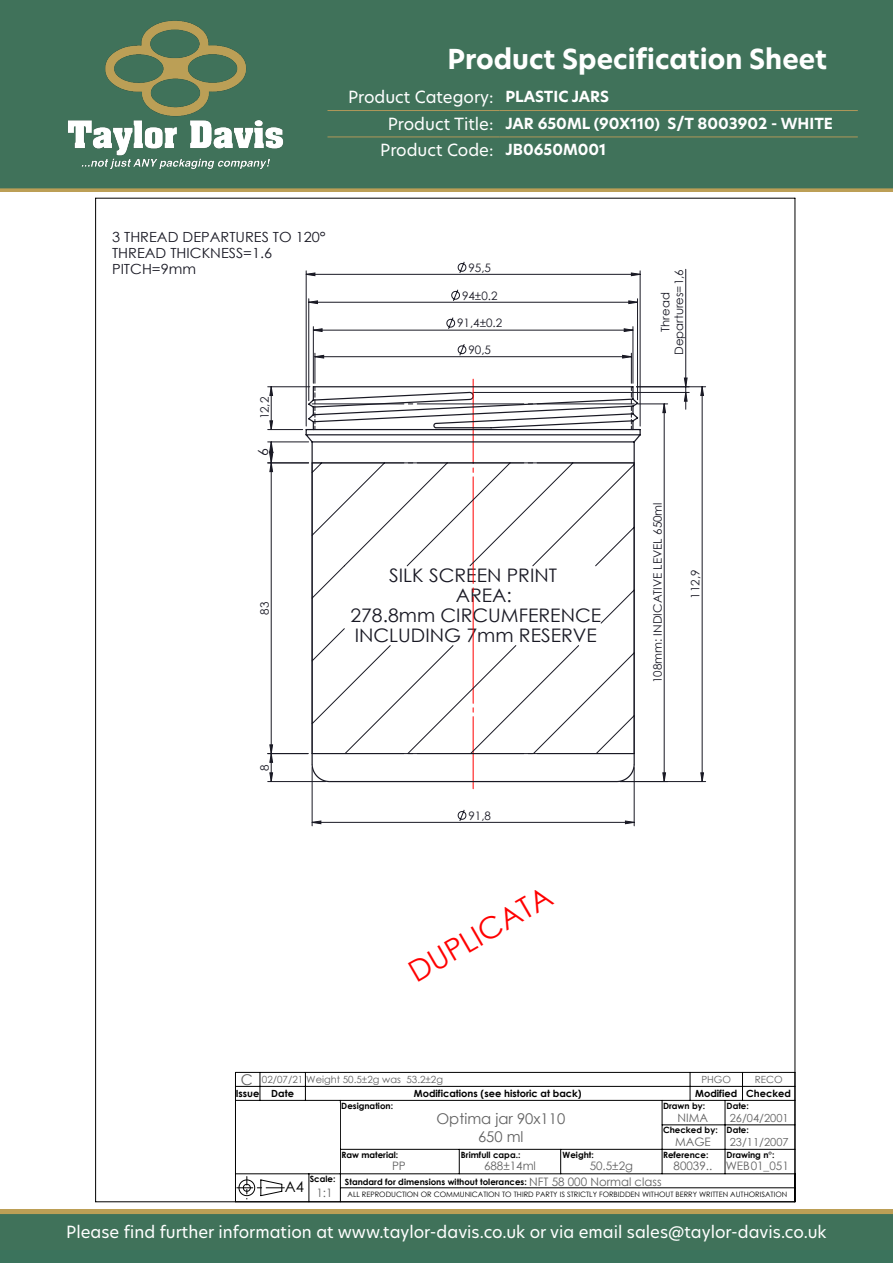
<style>
.page{position:relative;width:893px;height:1263px;background:#fff}
.page>*{position:absolute;margin:0;border:0;box-sizing:border-box;transform-origin:0 0}
.t1{font:29.55px "Century Gothic";color:#f00}
.t2{font:700 27px "New Hero";color:#fff}
.t3{font:18.6px "Century Gothic";color:#191924;scale:1.04 1}
.t4{font:16.5px "New Hero";color:#fff}
.t5{font:700 15px "New Hero";color:#fff}
.t6{font:14.85px "Century Gothic";color:#616161}
.t7{font:13.95px/16.2px "Century Gothic";color:#191924;scale:1.04 1}
.t8{font:13.95px "Century Gothic";color:#191924}
.t9{font:11.7px "Century Gothic";color:#191924}
.t10{font:11.7px "Century Gothic";color:#616161}
.t11{font:11.1px "Century Gothic";color:#616161}
.t12{font:700 9.9px/13.8px "Century Gothic";color:#000}
.t13{font:9.9px "Century Gothic";color:#616161}
.t14{font:700 8.7px "Century Gothic";color:#000}
.t15{font:7.35px "Century Gothic";color:#000}
.s1{font-weight:400;color:#616161}
</style>
<div class="page">
<div style="left:0;top:0;width:893px;height:192px;background:#40725a"></div>
<img style="left:0;top:1209px;width:893px;height:42px">
<img style="left:61px;top:16px;width:229px;height:159px">
<div style="left:0;top:1251px;width:893px;height:12px;background:#3b735c"></div>
<hr style="left:327px;top:110px;width:172px;height:1px;background:#b19859">
<hr style="left:499px;top:110px;width:359px;height:1px;background:#b19859">
<hr style="left:327px;top:137px;width:172px;height:1px;background:#b19859">
<hr style="left:499px;top:137px;width:359px;height:1px;background:#b19859">
<svg style="left:457px;top:261px;width:10px;height:11px"></svg>
<hr style="left:634px;top:767px;width:1px;height:59px;background:#191924">
<hr style="left:312px;top:767px;width:1px;height:59px;background:#191924">
<hr style="left:640px;top:271px;width:1px;height:155px;background:#191924">
<hr style="left:306px;top:271px;width:1px;height:155px;background:#191924">
<hr style="left:620px;top:781px;width:86px;height:1px;background:#191924">
<hr style="left:636px;top:386px;width:70px;height:1px;background:#191924">
<hr style="left:268px;top:429px;width:35px;height:1px;background:#191924">
<hr style="left:268px;top:386px;width:42px;height:1px;background:#191924">
<hr style="left:685px;top:269px;width:1px;height:118px;background:#191924">
<hr style="left:268px;top:753px;width:40px;height:1px;background:#191924">
<hr style="left:268px;top:781px;width:58px;height:1px;background:#191924">
<hr style="left:268px;top:463px;width:41px;height:1px;background:#191924">
<hr style="left:268px;top:442px;width:41px;height:1px;background:#191924">
<svg style="left:235px;top:1072px;width:561px;height:130px"></svg>
<hr style="left:95px;top:198px;width:1px;height:1004px;background:#000">
<hr style="left:96px;top:198px;width:699px;height:1px;background:#000">
<hr style="left:794px;top:198px;width:1px;height:1004px;background:#000">
<hr style="left:96px;top:1201px;width:699px;height:1px;background:#000">
<svg style="left:306px;top:273px;width:334px;height:551px"></svg>
<svg style="left:314px;top:343px;width:318px;height:16px"></svg>
<svg style="left:687px;top:387px;width:16px;height:394px"></svg>
<svg style="left:270px;top:378px;width:417px;height:403px"></svg>
<svg style="left:269px;top:441px;width:5px;height:23px"></svg>
<div style="left:236px;top:1103px;width:104px;height:69px;background:#fff"></div>
<p class="t2" style="left:448px;top:41px;width:381px">Product Specification Sheet</p>
<p class="t4" style="left:348px;top:86px;width:147px">Product Category:</p>
<p class="t5" style="left:505px;top:86px;width:105px">PLASTIC JARS</p>
<p class="t4" style="left:388px;top:112px;width:107px">Product Title:</p>
<p class="t5" style="left:505px;top:113px;width:329px">JAR 650ML (90X110) S/T 8003902 - WHITE</p>
<p class="t4" style="left:380px;top:139px;width:115px">Product Code:</p>
<p class="t5" style="left:505px;top:139px;width:102px">JB0650M001</p>
<p class="t7" style="left:112px;top:228px;width:207px">3 THREAD DEPARTURES TO 120°<br>THREAD THICKNESS=1.6<br>PITCH=9mm</p>
<p class="t9" style="left:256px;top:419px;width:24px;rotate:-90deg">12,2</p>
<p class="t8" style="left:253px;top:456px;width:9px;rotate:-90deg">6</p>
<p class="t9" style="left:256px;top:615px;width:14px;rotate:-90deg">83</p>
<p class="t9" style="left:468px;top:259px;width:24px">95,5</p>
<p class="t9" style="left:671px;top:355px;width:87px;rotate:-90deg">Departures=1,6</p>
<p class="t9" style="left:462px;top:287px;width:37px">94±0.2</p>
<p class="t9" style="left:657px;top:332px;width:41px;rotate:-90deg">Thread</p>
<p class="t9" style="left:468px;top:342px;width:24px">90,5</p>
<p class="t9" style="left:457px;top:315px;width:47px">91,4±0.2</p>
<p class="t3" style="left:389px;top:562px;width:163px">SILK SCREEN PRINT</p>
<p class="t3" style="left:456px;top:582px;width:56px">AREA:</p>
<p class="t3" style="left:350px;top:602px;width:243px">278.8mm CIRCUMFERENCE</p>
<p class="t3" style="left:355px;top:622px;width:234px">INCLUDING 7mm RESERVE</p>
<p class="t9" style="left:649px;top:683px;width:182px;rotate:-90deg">108mm: INDICATIVE LEVEL 650ml</p>
<p class="t9" style="left:687px;top:599px;width:31px;rotate:-90deg">112,9</p>
<p class="t9" style="left:256px;top:771px;width:8px;rotate:-90deg">8</p>
<p class="t9" style="left:468px;top:807px;width:24px">91,8</p>
<p class="t1" style="left:401px;top:956px;width:161px;rotate:-30deg">DUPLICATA</p>
<p class="t6" style="left:241px;top:1069px;width:14px">C</p>
<p class="t12" style="left:236px;top:1086px;width:25px">Issue</p>
<p class="t12" style="left:414px;top:1072px;width:169px;text-indent:-152px"><span class="s1">02/07/21 Weight 50.5±2g was 53.2±2g<br></span>Modifications (see historic at back)</p>
<p class="t12" style="left:271px;top:1086px;width:24px">Date</p>
<p class="t12" style="left:695px;top:1072px;width:97px;text-indent:60px"><span class="s1">RECO<br></span>Modified Checked</p>
<p class="t13" style="left:701px;top:1072px;width:31px">PHGO</p>
<p class="t14" style="left:341px;top:1099px;width:53px">Designation:</p>
<p class="t6" style="left:436px;top:1109px;width:130px">Optima jar 90x110</p>
<p class="t6" style="left:478px;top:1126px;width:47px">650 ml</p>
<p class="t14" style="left:663px;top:1099px;width:44px">Drawn by:</p>
<p class="t14" style="left:727px;top:1099px;width:24px">Date:</p>
<p class="t11" style="left:730px;top:1110px;width:60px">26/04/2001</p>
<p class="t10" style="left:675px;top:1133px;width:37px">MAGE</p>
<p class="t11" style="left:730px;top:1134px;width:60px">23/11/2007</p>
<p class="t10" style="left:678px;top:1109px;width:32px">NIMA</p>
<p class="t14" style="left:663px;top:1124px;width:87px">Checked by: Date:</p>
<p class="t14" style="left:341px;top:1148px;width:58px">Raw material:</p>
<p class="t10" style="left:392px;top:1158px;width:15px">PP</p>
<p class="t14" style="left:461px;top:1148px;width:61px">Brimfull capa.:</p>
<p class="t14" style="left:563px;top:1148px;width:33px">Weight:</p>
<p class="t10" style="left:484px;top:1158px;width:53px">688±14ml</p>
<p class="t10" style="left:590px;top:1158px;width:45px">50.5±2g</p>
<p class="t14" style="left:663px;top:1148px;width:47px">Reference:</p>
<p class="t14" style="left:727px;top:1148px;width:49px">Drawing n°:</p>
<p class="t10" style="left:673px;top:1158px;width:40px">80039..</p>
<p class="t10" style="left:726px;top:1158px;width:65px">WEB01_051</p>
<p class="t14" style="left:310px;top:1172px;width:27px">Scale:</p>
<p class="t10" style="left:529px;top:1173px;width:134px">NFT 58 000 Normal class</p>
<p class="t14" style="left:345px;top:1175px;width:183px">Standard for dimensions without tolerances:</p>
<p class="t10" style="left:285px;top:1185px;width:49px"><sup>A4</sup> 1:1</p>
<p class="t15" style="left:348px;top:1190px;width:441px">ALL REPRODUCTION OR COMMUNICATION TO THIRD PARTY IS STRICTLY FORBIDDEN WITHOUT BERRY WRITTEN AUTHORISATION</p>
<p class="t4" style="left:66px;top:1220px;width:762px">Please find further information at www.taylor-davis.co.uk or via email sales@taylor-davis.co.uk</p>
</div>
